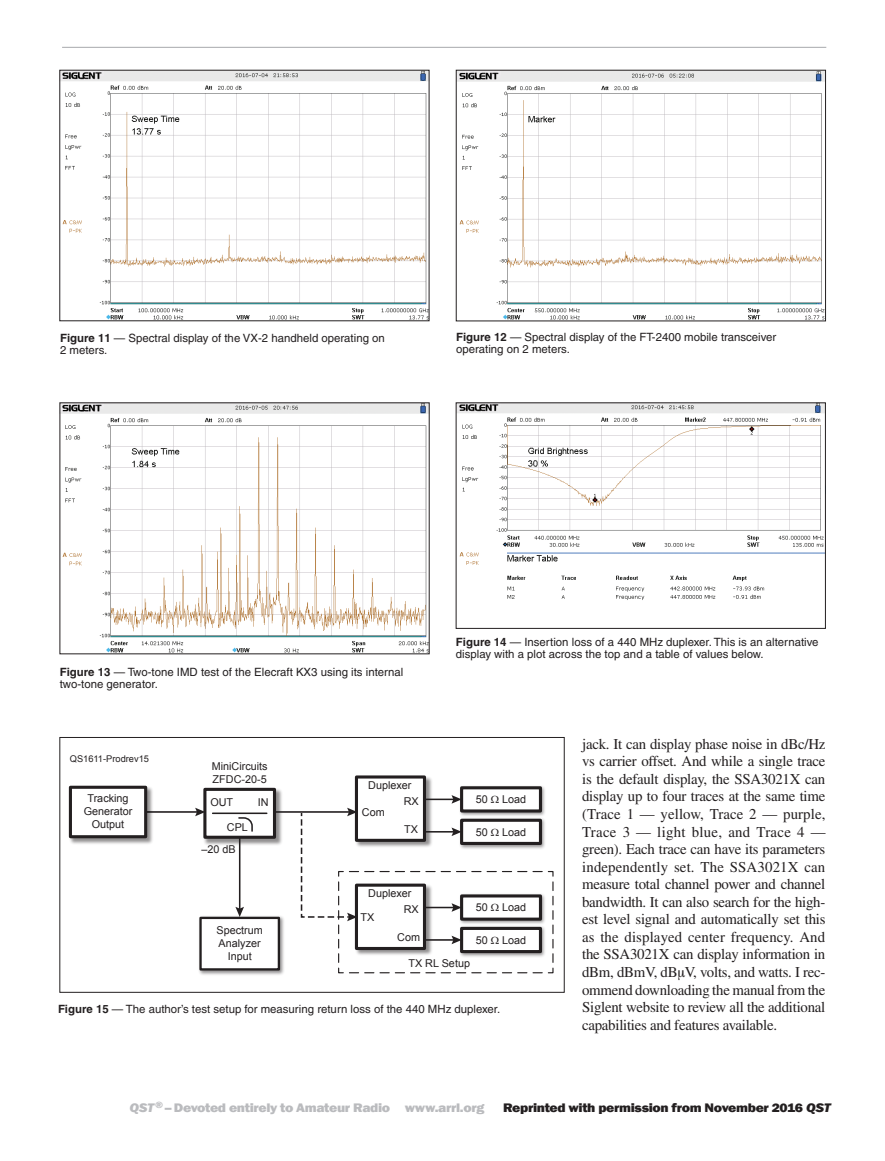
<style>
.page{position:relative;width:885px;height:1161px;background:#fff}
.page>*{position:absolute;margin:0;border:0;box-sizing:border-box;transform-origin:0 0}
.Body_Text{font:15px/17.5px "Times";letter-spacing:-.015em;color:#231f20;text-align:justify}
.t1{font:800 12.75px "Franklin Gothic";letter-spacing:-.025em;color:#babbbe;scale:1.1 1}
.t2{font:800 12.75px "Franklin Gothic";letter-spacing:-.025em;color:#231f20;scale:1.1 1}
.t3{font:11.4px/12px "Helvetica";color:#231f20}
.t4{font:10.8px/13px "Arial";color:#231f20;text-align:center}
.t5{font:9.3px "Arial";color:#231f20}
.s1{font-weight:700}
.s2{font-style:italic}
</style>
<div class="page">
<hr style="left:62px;top:47px;width:764px;height:1px;background:#a8a9ad">
<img style="left:61px;top:72px;width:366px;height:247px">
<img style="left:458px;top:72px;width:365px;height:247px">
<img style="left:62px;top:405px;width:365px;height:247px">
<img style="left:457px;top:405px;width:366px;height:195px">
<div style="left:455px;top:403px;width:370px;height:226px;border:1px solid #231f20"></div>
<div style="left:59px;top:737px;width:505px;height:256px;border:1px solid #231f20"></div>
<img style="left:204px;top:787px;width:78px;height:60px">
<div style="left:205px;top:789px;width:69px;height:48px;background:#fff"></div>
<div style="left:203px;top:788px;width:73px;height:51px;border:3px solid #231f20"></div>
<hr style="left:212px;top:813px;width:55px;height:1px;background:#231f20">
<svg style="left:238px;top:817px;width:15px;height:15px"></svg>
<img style="left:354px;top:777px;width:78px;height:18px">
<div style="left:356px;top:777px;width:68px;height:63px;background:#fff"></div>
<div style="left:355px;top:775px;width:71px;height:67px;border:3px solid #231f20"></div>
<hr style="left:274px;top:811px;width:76px;height:2px;background:#231f20">
<hr style="left:146px;top:811px;width:52px;height:2px;background:#231f20">
<svg style="left:195px;top:808px;width:10px;height:8px"></svg>
<img style="left:68px;top:785px;width:87px;height:59px">
<div style="left:70px;top:787px;width:76px;height:50px;background:#fff"></div>
<div style="left:69px;top:786px;width:78px;height:52px;border:3px solid #231f20"></div>
<img style="left:542px;top:786px;width:3px;height:9px">
<div style="left:460px;top:786px;width:82px;height:27px;border:3px solid #231f20"></div>
<img style="left:199px;top:916px;width:85px;height:59px">
<div style="left:200px;top:918px;width:79px;height:51px;background:#fff"></div>
<div style="left:199px;top:917px;width:81px;height:54px;border:2px solid #231f20"></div>
<hr style="left:239px;top:837px;width:1px;height:73px;background:#231f20">
<svg style="left:235px;top:907px;width:9px;height:10px"></svg>
<svg style="left:300px;top:795px;width:253px;height:179px"></svg>
<p class="t3" style="left:60px;top:332px;width:326px"><span class="s1">Figure 11</span> — Spectral display of the VX-2 handheld operating on<br>2 meters.</p>
<p class="t3" style="left:456px;top:331px;width:322px"><span class="s1">Figure 12</span> — Spectral display of the FT-2400 mobile transceiver operating on 2 meters.</p>
<p class="t3" style="left:60px;top:666px;width:345px"><span class="s1">Figure 13</span> — Two-tone IMD test of the Elecraft KX3 using its internal two-tone generator.</p>
<p class="t3" style="left:456px;top:636px;width:364px"><span class="s1">Figure 14</span> — Insertion loss of a 440 MHz duplexer. This is an alternative display with a plot across the top and a table of values below.</p>
<p class="t5" style="left:70px;top:753px;width:81px">QS1611-Prodrev15</p>
<p class="t4" style="left:212px;top:760px;width:57px;text-align:left">MiniCircuits<br>ZFDC-20-5</p>
<p class="t4" style="left:368px;top:779px;width:45px">Duplexer</p>
<p class="t4" style="left:362px;top:805px;width:24px">Com</p>
<p class="t4" style="left:84px;top:792px;width:50px">Tracking<br>Generator<br>Output</p>
<p class="t4" style="left:475px;top:793px;width:14px">50</p>
<p class="t4" style="left:502px;top:793px;width:26px">Load</p>
<p class="t4" style="left:403px;top:795px;width:17px">RX</p>
<p class="t4" style="left:404px;top:823px;width:15px">TX</p>
<p class="t4" style="left:210px;top:796px;width:24px">OUT</p>
<p class="t4" style="left:258px;top:796px;width:12px">IN</p>
<p class="t4" style="left:227px;top:821px;width:23px">CPL</p>
<p class="t4" style="left:475px;top:825px;width:14px">50</p>
<p class="t4" style="left:502px;top:825px;width:26px">Load</p>
<p class="t4" style="left:201px;top:843px;width:36px">–20 dB</p>
<p class="t4" style="left:216px;top:923px;width:48px">Spectrum<br>Analyzer<br>Input</p>
<p class="t4" style="left:368px;top:887px;width:45px">Duplexer</p>
<p class="t4" style="left:360px;top:911px;width:15px">TX</p>
<p class="t4" style="left:403px;top:903px;width:17px">RX</p>
<p class="t4" style="left:397px;top:931px;width:24px">Com</p>
<p class="t4" style="left:475px;top:901px;width:14px">50</p>
<p class="t4" style="left:502px;top:901px;width:26px">Load</p>
<p class="t4" style="left:475px;top:933px;width:14px">50</p>
<p class="t4" style="left:502px;top:933px;width:26px">Load</p>
<p class="t4" style="left:408px;top:957px;width:63px">TX RL Setup</p>
<p class="t3" style="left:58px;top:1003px;width:443px"><span class="s1">Figure 15</span> — The author’s test setup for measuring return loss of the 440 MHz duplexer.</p>
<p class="Body_Text" style="left:582px;top:735px;width:245px">jack. It can display phase noise in dBc/Hz vs carrier offset. And while a single trace is the default display, the SSA3021X can display up to four traces at the same time (Trace 1 — yellow, Trace 2 — purple, Trace 3 — light blue, and Trace 4 — green). Each trace can have its parameters independently set. The SSA3021X can measure total channel power and channel bandwidth. It can also search for the high&shy;est level signal and automatically set this as the displayed center frequency. And the SSA3021X can display information in dBm, dBmV, dBµV, volts, and watts. I rec&shy;ommend downloading the manual from the Siglent website to review all the additional capabilities and features available.</p>
<p class="t1" style="left:129px;top:1100px;width:324px"><span class="s2">QST</span><sup>®</sup>– Devoted entirely to Amateur Radio www.arrl.org</p>
<p class="t2" style="left:503px;top:1100px;width:299px">Reprinted with permission from November 2016 <span class="s2">QST</span></p>
</div>
